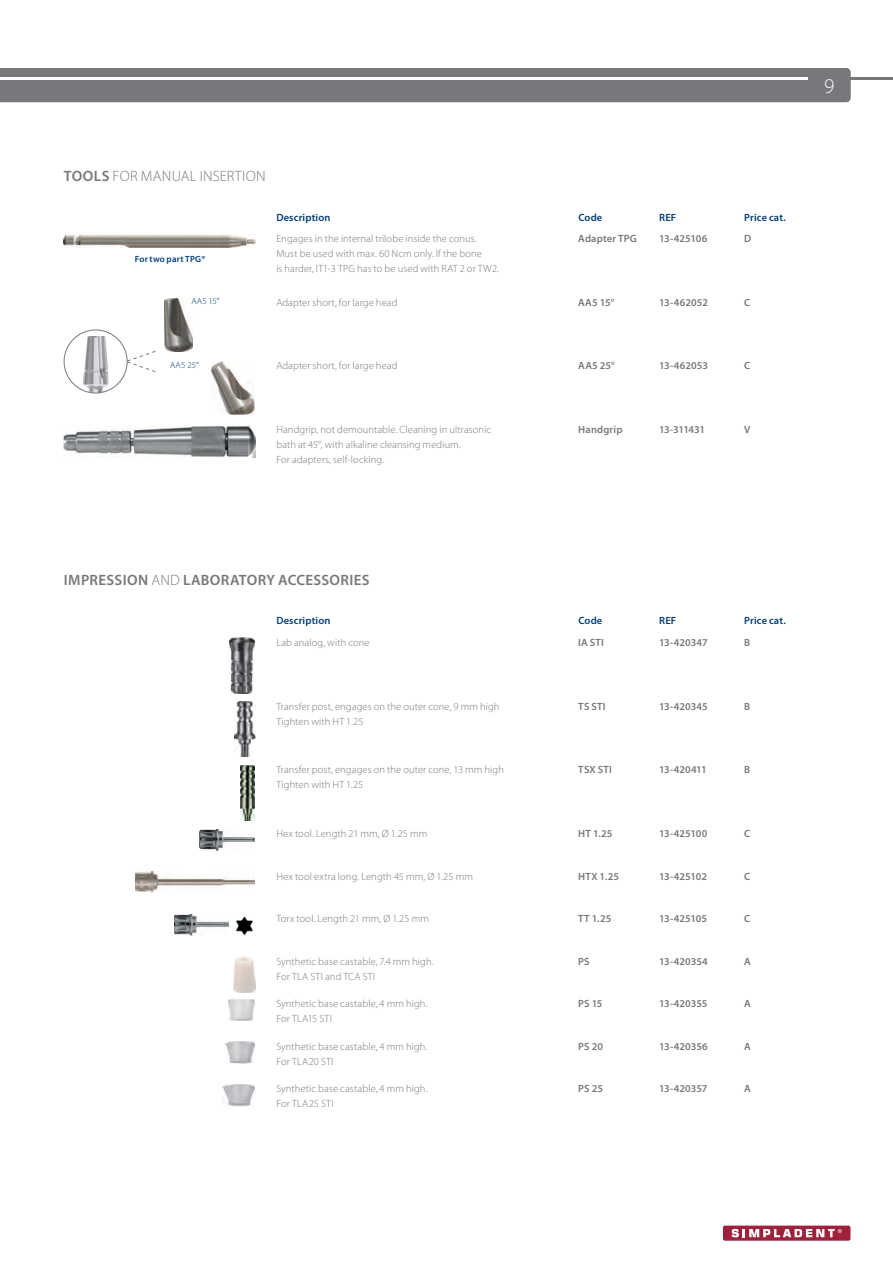
<style>
.page{position:relative;width:893px;height:1263px;background:#fff}
.page>*{position:absolute;margin:0;border:0;box-sizing:border-box;transform-origin:0 0}
.t1{font:300 21px "Myriad Pro";color:#fff}
.t2{font:600 15px "Myriad Pro";letter-spacing:.025em;color:#76787b}
.t3{font:300 15px "Myriad Pro";letter-spacing:.01em;color:#76787b}
.t4{font:300 10.5px/15px "Myriad Pro";letter-spacing:.01em;color:#76787b}
.t5{font:600 10.5px "Myriad Pro";letter-spacing:.01em;color:#76787b}
.t6{font:600 10.5px "Myriad Pro";letter-spacing:.015em;color:#003d78}
.t7{font:600 10.5px "Myriad Pro";letter-spacing:-.02em;color:#76787b}
.t8{font:600 10.5px "Myriad Pro";letter-spacing:-.035em;color:#76787b}
.t9{font:600 10.5px "Myriad Pro";letter-spacing:-.025em;color:#76787b}
.t10{font:600 9px "Myriad Pro";letter-spacing:.02em;color:#003d78}
.t11{font:300 9px "Myriad Pro";letter-spacing:.03em;color:#003d78}
.s1{font-weight:600}
.s2{font-weight:300}
</style>
<div class="page">
<hr style="left:0;top:78px;width:893px;height:2px;background:#76787b">
<div style="left:0;top:68px;width:850px;height:34px;background:#76787b"></div>
<hr style="left:0;top:78px;width:808px;height:2px;background:#fff">
<div style="left:723px;top:1226px;width:127px;height:15px;background:#9f223d;border-radius:2px"></div>
<svg style="left:732px;top:1229px;width:110px;height:8px"></svg>
<img style="left:211px;top:362px;width:43px;height:53px">
<img style="left:164px;top:298px;width:29px;height:53px">
<svg style="left:126px;top:351px;width:30px;height:21px"></svg>
<img style="left:83px;top:336px;width:26px;height:57px">
<div style="left:64px;top:330px;width:64px;height:63px;border:1px solid #76787b;border-radius:50%"></div>
<img style="left:64px;top:235px;width:191px;height:13px">
<img style="left:64px;top:426px;width:191px;height:32px">
<img style="left:236px;top:916px;width:17px;height:20px">
<img style="left:234px;top:957px;width:21px;height:36px">
<img style="left:228px;top:999px;width:27px;height:22px">
<img style="left:226px;top:1042px;width:29px;height:21px">
<img style="left:223px;top:1085px;width:32px;height:21px">
<img style="left:240px;top:765px;width:15px;height:56px">
<img style="left:174px;top:914px;width:55px;height:22px">
<img style="left:229px;top:638px;width:26px;height:55px">
<img style="left:135px;top:872px;width:120px;height:21px">
<img style="left:235px;top:702px;width:20px;height:55px">
<img style="left:199px;top:829px;width:56px;height:21px">
<h2 class="t3" style="left:64px;top:171px;width:203px"><span class="s1">TOOLS</span> FOR MANUAL INSERTION</h2>
<p class="t10" style="left:135px;top:256px;width:72px">For two part TPG®</p>
<p class="t6" style="left:276px;top:213px;width:56px">Description</p>
<p class="t6" style="left:578px;top:213px;width:25px">Code</p>
<p class="t6" style="left:659px;top:213px;width:19px">REF</p>
<p class="t6" style="left:744px;top:213px;width:43px">Price cat.</p>
<p class="t4" style="left:276px;top:232px;width:224px">Engages in the internal trilobe inside the conus.<br>Must be used with max. 60 Ncm only. If the bone<br>is harder, IT1-3 TPG has to be used with RAT 2 or TW2.</p>
<p class="t5" style="left:578px;top:234px;width:60px">Adapter TPG</p>
<p class="t7" style="left:659px;top:234px;width:50px">13-425106</p>
<p class="t5" style="left:744px;top:234px;width:9px">D</p>
<p class="t11" style="left:191px;top:298px;width:30px">AA5 15°</p>
<p class="t4" style="left:276px;top:295px;width:123px">Adapter short, for large head</p>
<p class="t5" style="left:578px;top:298px;width:37px">AA5 15°</p>
<p class="t5" style="left:659px;top:298px;width:50px">13-462052</p>
<p class="t5" style="left:744px;top:298px;width:8px">C</p>
<p class="t11" style="left:170px;top:362px;width:30px">AA5 25°</p>
<p class="t4" style="left:276px;top:359px;width:123px">Adapter short, for large head</p>
<p class="t5" style="left:578px;top:362px;width:38px">AA5 25°</p>
<p class="t5" style="left:659px;top:362px;width:50px">13-462053</p>
<p class="t5" style="left:744px;top:362px;width:8px">C</p>
<p class="t4" style="left:276px;top:423px;width:216px">Handgrip, not demountable. Cleaning in ultrasonic bath at 45°, with alkaline cleansing medium.<br>For adapters, self-locking.</p>
<p class="t5" style="left:578px;top:426px;width:46px">Handgrip</p>
<p class="t8" style="left:659px;top:426px;width:48px">13-311431</p>
<p class="t5" style="left:744px;top:426px;width:8px">V</p>
<h1 class="t1" style="left:824px;top:78px;width:12px">9</h1>
<h2 class="t2" style="left:64px;top:575px;width:307px">IMPRESSION <span class="s2">AND</span> LABORATORY ACCESSORIES</h2>
<p class="t6" style="left:276px;top:617px;width:56px">Description</p>
<p class="t6" style="left:578px;top:617px;width:25px">Code</p>
<p class="t6" style="left:659px;top:617px;width:19px">REF</p>
<p class="t6" style="left:744px;top:617px;width:43px">Price cat.</p>
<p class="t4" style="left:276px;top:635px;width:95px">Lab analog, with cone</p>
<p class="t5" style="left:578px;top:638px;width:27px">IA STI</p>
<p class="t5" style="left:659px;top:638px;width:50px">13-420347</p>
<p class="t5" style="left:744px;top:638px;width:8px">B</p>
<p class="t4" style="left:276px;top:699px;width:225px">Transfer post, engages on the outer cone, 9 mm high<br>Tighten with HT 1.25</p>
<p class="t5" style="left:578px;top:702px;width:29px">TS STI</p>
<p class="t5" style="left:659px;top:702px;width:50px">13-420345</p>
<p class="t5" style="left:744px;top:702px;width:8px">B</p>
<p class="t4" style="left:276px;top:763px;width:229px">Transfer post, engages on the outer cone, 13 mm high<br>Tighten with HT 1.25</p>
<p class="t5" style="left:578px;top:766px;width:35px">TSX STI</p>
<p class="t9" style="left:659px;top:766px;width:49px">13-420411</p>
<p class="t5" style="left:744px;top:766px;width:8px">B</p>
<p class="t4" style="left:276px;top:827px;width:153px">Hex tool. Length 21 mm, Ø 1.25 mm</p>
<p class="t5" style="left:578px;top:830px;width:36px">HT 1.25</p>
<p class="t7" style="left:659px;top:830px;width:50px">13-425100</p>
<p class="t5" style="left:744px;top:830px;width:8px">C</p>
<p class="t4" style="left:276px;top:869px;width:198px">Hex tool extra long. Length 45 mm, Ø 1.25 mm</p>
<p class="t5" style="left:578px;top:872px;width:42px">HTX 1.25</p>
<p class="t7" style="left:659px;top:872px;width:49px">13-425102</p>
<p class="t5" style="left:744px;top:872px;width:8px">C</p>
<p class="t4" style="left:276px;top:912px;width:154px">Torx tool. Length 21 mm, Ø 1.25 mm</p>
<p class="t5" style="left:578px;top:915px;width:35px">TT 1.25</p>
<p class="t7" style="left:659px;top:915px;width:50px">13-425105</p>
<p class="t5" style="left:744px;top:915px;width:8px">C</p>
<p class="t4" style="left:276px;top:954px;width:159px">Synthetic base castable, 7.4 mm high.<br>For TLA STI and TCA STI</p>
<p class="t5" style="left:578px;top:957px;width:13px">PS</p>
<p class="t5" style="left:659px;top:957px;width:50px">13-420354</p>
<p class="t5" style="left:744px;top:957px;width:8px">A</p>
<p class="t4" style="left:276px;top:997px;width:153px">Synthetic base castable, 4 mm high.<br>For TLA15 STI</p>
<p class="t5" style="left:578px;top:1000px;width:26px">PS 15</p>
<p class="t5" style="left:659px;top:1000px;width:50px">13-420355</p>
<p class="t5" style="left:744px;top:1000px;width:8px">A</p>
<p class="t4" style="left:276px;top:1039px;width:153px">Synthetic base castable, 4 mm high.<br>For TLA20 STI</p>
<p class="t5" style="left:578px;top:1042px;width:26px">PS 20</p>
<p class="t5" style="left:659px;top:1042px;width:50px">13-420356</p>
<p class="t5" style="left:744px;top:1042px;width:8px">A</p>
<p class="t4" style="left:276px;top:1082px;width:153px">Synthetic base castable, 4 mm high.<br>For TLA25 STI</p>
<p class="t5" style="left:578px;top:1085px;width:26px">PS 25</p>
<p class="t5" style="left:659px;top:1085px;width:50px">13-420357</p>
<p class="t5" style="left:744px;top:1085px;width:8px">A</p>
</div>
